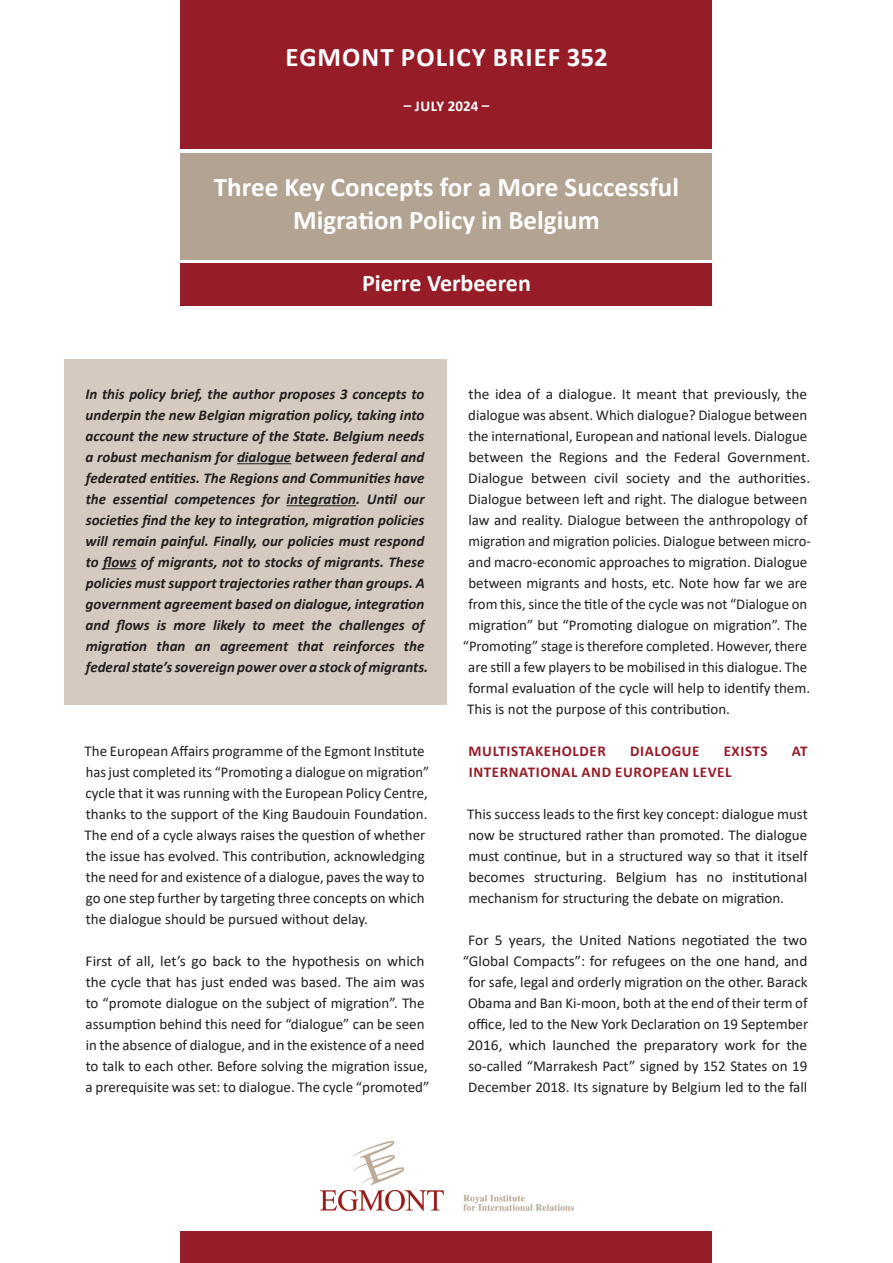
<style>
.page{position:relative;width:893px;height:1263px;background:#fff}
.page>*{position:absolute;margin:0;border:0;box-sizing:border-box;transform-origin:0 0}
.t1{font:700 27px/32.4px "Calibri";color:#fff;text-align:center}
.t2{font:700 27px "Calibri";letter-spacing:.04em;color:#fff}
.t3{font:700 24px "Calibri";color:#fff}
.BODY{font:15px/21px "Calibri";color:#231f20}
.INTRO{font:italic 700 15px/21px "Calibri";color:#231f20}
.t4{font:700 15px "Calibri";letter-spacing:.04em;color:#961c27}
.t5{font:700 15px "Calibri";color:#fff}
</style>
<div class="page">
<div style="left:181px;top:130px;width:531px;height:155px;background:linear-gradient(to right,#fff,#fff)"></div>
<div style="left:64px;top:360px;width:382px;height:345px;background:#d4cac0"></div>
<div style="left:181px;top:0;width:531px;height:149px;background:#961c27"></div>
<div style="left:181px;top:153px;width:531px;height:106px;background:#b2a393"></div>
<div style="left:181px;top:264px;width:531px;height:42px;background:#961c27"></div>
<div style="left:181px;top:1231px;width:531px;height:32px;background:#961c27"></div>
<img style="left:319px;top:1141px;width:255px;height:70px">
<hr style="left:237px;top:463px;width:54px;height:1px;background:#231f20">
<hr style="left:287px;top:505px;width:69px;height:1px;background:#231f20">
<hr style="left:103px;top:568px;width:33px;height:1px;background:#231f20">
<p class="t2" style="left:286px;top:38px;width:324px">EGMONT POLICY BRIEF 352</p>
<p class="t5" style="left:404px;top:95px;width:87px">– JULY 2024 –</p>
<h1 class="t1" style="left:214px;top:171px;width:467px">Three Key Concepts for a More Successful<br>Migration Policy in Belgium</h1>
<p class="t3" style="left:362px;top:266px;width:170px">Pierre Verbeeren</p>
<p class="INTRO" style="left:85px;top:383px;width:344px">In this policy brief, the author proposes 3 concepts to underpin the new Belgian migration policy, taking into account the new structure of the State. Belgium needs a robust mechanism for dialogue between federal and federated entities. The Regions and Communities have the essential competences for integration. Until our societies find the key to integration, migration policies will remain painful. Finally, our policies must respond to flows of migrants, not to stocks of migrants. These policies must support trajectories rather than groups. A government agreement based on dialogue, integration and flows is more likely to meet the challenges of migration than an agreement that reinforces the federal state’s sovereign power over a stock of migrants.</p>
<p class="BODY" style="left:85px;top:740px;width:346px">The European Affairs programme of the Egmont Institute has just completed its “Promoting a dialogue on migration” cycle that it was running with the European Policy Centre, thanks to the support of the King Baudouin Foundation.<br>The end of a cycle always raises the question of whether the issue has evolved. This contribution, acknowledging the need for and existence of a dialogue, paves the way to go one step further by targeting three concepts on which the dialogue should be pursued without delay.</p>
<p class="BODY" style="left:86px;top:950px;width:345px">First of all, let’s go back to the hypothesis on which the cycle that has just ended was based. The aim was to “promote dialogue on the subject of migration”. The assumption behind this need for “dialogue” can be seen in the absence of dialogue, and in the existence of a need to talk to each other. Before solving the migration issue, a prerequisite was set: to dialogue. The cycle “promoted”</p>
<p class="BODY" style="left:468px;top:383px;width:340px">the idea of a dialogue. It meant that previously, the</p>
<p class="BODY" style="left:468px;top:404px;width:340px">dialogue was absent. Which dialogue? Dialogue between</p>
<p class="BODY" style="left:468px;top:425px;width:340px">the international, European and national levels. Dialogue</p>
<p class="BODY" style="left:468px;top:446px;width:343px">between the Regions and the Federal Government.</p>
<p class="BODY" style="left:468px;top:467px;width:343px">Dialogue between civil society and the authorities.</p>
<p class="BODY" style="left:468px;top:488px;width:340px">Dialogue between left and right. The dialogue between</p>
<p class="BODY" style="left:468px;top:509px;width:341px">law and reality. Dialogue between the anthropology of</p>
<p class="BODY" style="left:468px;top:530px;width:344px">migration and migration policies. Dialogue between micro-</p>
<p class="BODY" style="left:468px;top:551px;width:341px">and macro-economic approaches to migration. Dialogue</p>
<p class="BODY" style="left:468px;top:572px;width:340px">between migrants and hosts, etc. Note how far we are</p>
<p class="BODY" style="left:468px;top:593px;width:340px">from this, since the title of the cycle was not “Dialogue on</p>
<p class="BODY" style="left:468px;top:614px;width:340px">migration” but “Promoting dialogue on migration”. The</p>
<p class="BODY" style="left:463px;top:635px;width:346px">“Promoting” stage is therefore completed. However, there</p>
<p class="BODY" style="left:468px;top:656px;width:340px">are still a few players to be mobilised in this dialogue. The</p>
<p class="BODY" style="left:468px;top:677px;width:343px">formal evaluation of the cycle will help to identify them.</p>
<p class="BODY" style="left:467px;top:698px;width:264px">This is not the purpose of this contribution.</p>
<h3 class="t4" style="left:469px;top:740px;width:139px">MULTISTAKEHOLDER</h3>
<h3 class="t4" style="left:630px;top:740px;width:71px">DIALOGUE</h3>
<h3 class="t4" style="left:724px;top:740px;width:45px">EXISTS</h3>
<h3 class="t4" style="left:792px;top:740px;width:17px">AT</h3>
<h3 class="t4" style="left:469px;top:761px;width:264px">INTERNATIONAL AND EUROPEAN LEVEL</h3>
<p class="BODY" style="left:467px;top:803px;width:342px;text-align:justify">This success leads to the first key concept: dialogue must now be structured rather than promoted. The dialogue must continue, but in a structured way so that it itself becomes structuring. Belgium has no institutional mechanism for structuring the debate on migration.</p>
<p class="BODY" style="left:463px;top:929px;width:347px;text-align:center">For 5 years, the United Nations negotiated the two “Global Compacts”: for refugees on the one hand, and for safe, legal and orderly migration on the other. Barack Obama and Ban Ki-moon, both at the end of their term of office, led to the New York Declaration on 19 September 2016, which launched the preparatory work for the so-called “Marrakesh Pact” signed by 152 States on 19<br>December 2018. Its signature by Belgium led to the fall</p>
</div>
